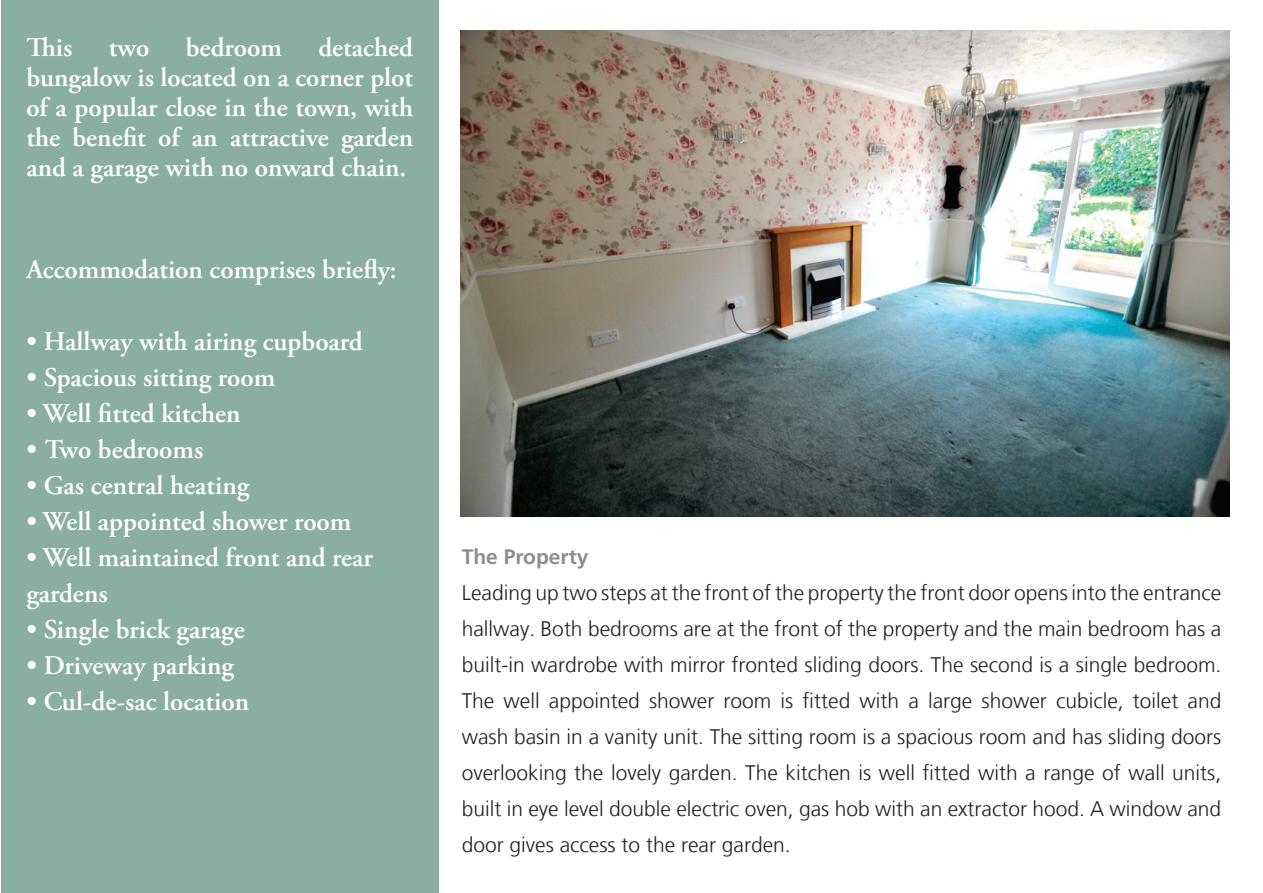
<style>
.page{position:relative;width:1263px;height:893px;background:#fff}
.page>*{position:absolute;margin:0;border:0;box-sizing:border-box;transform-origin:0 0}
.t1{font:600 27px/30px "Adobe Garamond Pro";color:#fff;text-align:justify}
.t2{font:300 21px/36px "Frutiger LT";color:#231f20;text-align:justify}
.t3{font:700 21px "Frutiger LT Std";color:#8b8d90}
</style>
<div class="page">
<img style="left:460px;top:30px;width:769px;height:486px">
<div style="left:1px;top:0;width:438px;height:893px;background:#8baea2"></div>
<p class="t1" style="left:26px;top:32px;width:48px">This</p>
<p class="t1" style="left:109px;top:32px;width:42px">two</p>
<p class="t1" style="left:186px;top:32px;width:98px">bedroom</p>
<p class="t1" style="left:26px;top:32px;width:388px;text-indent:292px">detached bungalow is located on a corner plot of a popular close in the town, with the benefit of an attractive garden and a garage with no onward chain.</p>
<p class="t1" style="left:26px;top:254px;width:372px">Accommodation comprises briefly:</p>
<p class="t1" style="left:26px;top:326px;width:338px">• Hallway with airing cupboard</p>
<p class="t1" style="left:26px;top:362px;width:250px">• Spacious sitting room</p>
<p class="t1" style="left:26px;top:398px;width:216px">• Well fitted kitchen</p>
<p class="t1" style="left:26px;top:434px;width:178px">• Two bedrooms</p>
<p class="t1" style="left:26px;top:470px;width:225px">• Gas central heating</p>
<p class="t1" style="left:26px;top:506px;width:327px">• Well appointed shower room</p>
<p class="t1" style="left:26px;top:539px;width:348px;line-height:36px">• Well maintained front and rear gardens</p>
<p class="t1" style="left:26px;top:614px;width:220px">• Single brick garage</p>
<p class="t1" style="left:26px;top:650px;width:209px">• Driveway parking</p>
<p class="t1" style="left:26px;top:686px;width:224px">• Cul-de-sac location</p>
<p class="t3" style="left:462px;top:544px;width:128px">The Property</p>
<p class="t2" style="left:462px;top:575px;width:761px">Leading up two steps at the front of the property the front door opens into the entrance hallway. Both bedrooms are at the front of the property and the main bedroom has a built-in wardrobe with mirror fronted sliding doors. The second is a single bedroom.<br>The well appointed shower room is fitted with a large shower cubicle, toilet and wash basin in a vanity unit. The sitting room is a spacious room and has sliding doors overlooking the lovely garden. The kitchen is well fitted with a range of wall units, built in eye level double electric oven, gas hob with an extractor hood. A window and door gives access to the rear garden.</p>
</div>
